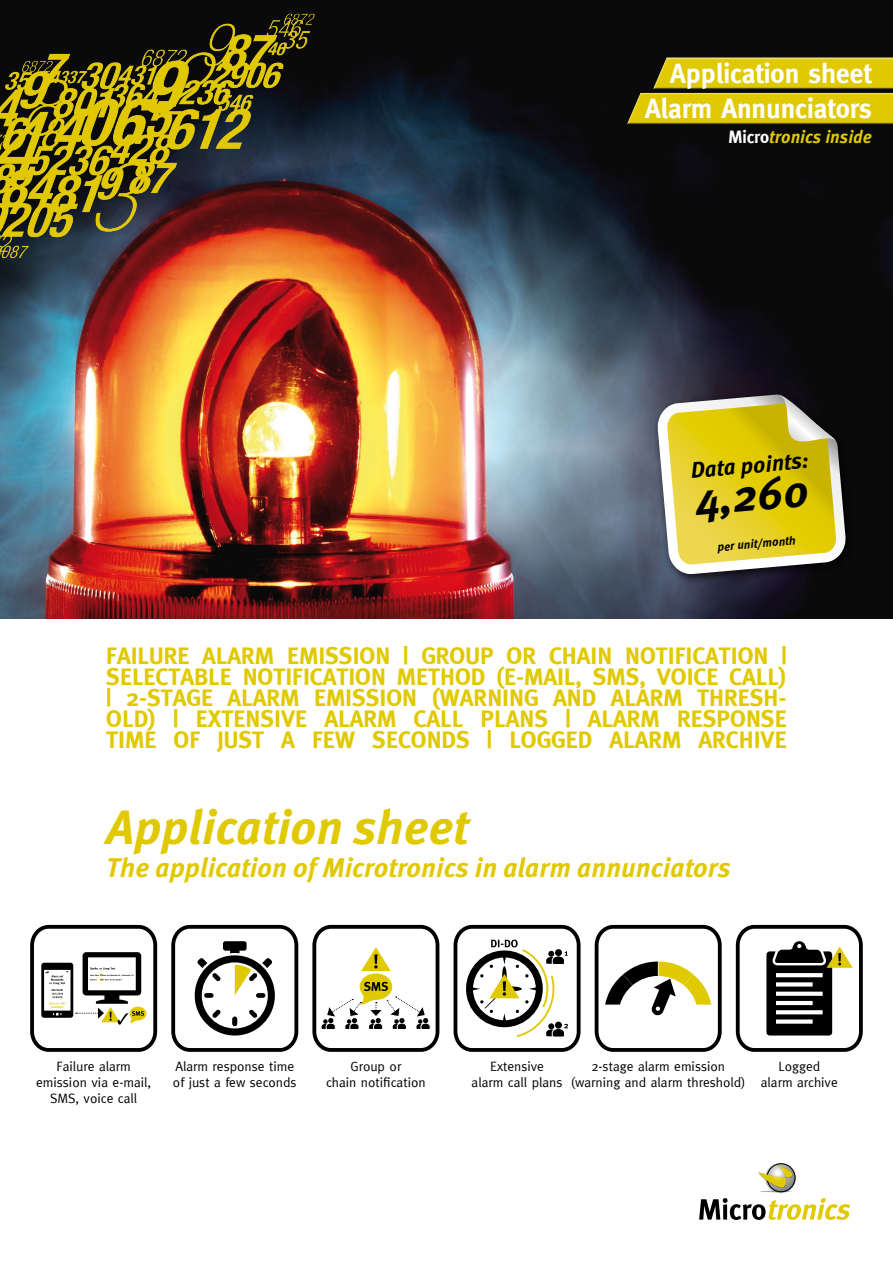
<style>
.page{position:relative;width:893px;height:1263px;background:#fff}
.page>*{position:absolute;margin:0;border:0;box-sizing:border-box;transform-origin:0 0}
.t1{font:italic 700 48px "Meta Pro";color:#e1c900}
.t2{font:italic 700 45px "Meta Pro";color:#000}
.t3{font:700 28.2px/35.5px "Meta";color:#fff;text-align:right}
.t4{font:italic 700 27px "Meta Pro";color:#e1c900}
.t5{font:700 24px/21px "Meta";color:#e1c900;text-align:justify}
.t6{font:italic 700 22.5px "Meta Pro";color:#000}
.t7{font:italic 700 18px "Meta Pro";color:#e1c900}
.t8{font:13.5px/16.2px "Meta";color:#000;text-align:center}
.t9{font:italic 700 12px "Meta Pro";color:#000}
.s1{font-family:"Meta";font-style:normal;color:#fff}
</style>
<div class="page">
<div style="left:595px;top:925px;width:127px;height:127px;border:4px solid #000;border-radius:18px"></div>
<img style="left:0;top:0;width:893px;height:619px">
<img style="left:0;top:0;width:366px;height:379px">
<div style="left:651px;top:55px;width:242px;height:35px;background:#0a0a0a"></div>
<svg style="left:627px;top:57px;width:266px;height:34px;background:#b4a107"></svg>
<div style="left:624px;top:91px;width:269px;height:34px;background:#0a0a0a"></div>
<div style="left:625px;top:92px;width:268px;height:33px;background:#000;opacity:.75"></div>
<img style="left:768px;top:1173px;width:28px;height:20px">
<svg style="left:699px;top:1198px;width:151px;height:22px"></svg>
<svg style="left:759px;top:1165px;width:36px;height:27px"></svg>
<svg style="left:763px;top:1158px;width:28px;height:29px"></svg>
<div style="left:30px;top:925px;width:127px;height:127px;border:4px solid #000;border-radius:18px"></div>
<div style="left:171px;top:925px;width:127px;height:127px;border:4px solid #000;border-radius:18px"></div>
<div style="left:312px;top:925px;width:127px;height:127px;border:4px solid #000;border-radius:18px"></div>
<div style="left:454px;top:925px;width:127px;height:127px;border:4px solid #000;border-radius:18px"></div>
<div style="left:653px;top:390px;width:204px;height:195px;background:#000;opacity:.75"></div>
<svg style="left:658px;top:395px;width:189px;height:179px;background:#c6b742"></svg>
<div style="left:736px;top:925px;width:127px;height:127px;border:4px solid #000;border-radius:18px"></div>
<svg style="left:466px;top:939px;width:102px;height:99px"></svg>
<svg style="left:322px;top:947px;width:108px;height:83px"></svg>
<svg style="left:766px;top:941px;width:87px;height:94px"></svg>
<svg style="left:41px;top:952px;width:105px;height:72px"></svg>
<svg style="left:605px;top:961px;width:106px;height:55px"></svg>
<svg style="left:195px;top:941px;width:80px;height:94px"></svg>
<div style="left:256px;top:993px;width:9px;height:5px;background:#000;border-radius:2px"></div>
<p class="t3" style="left:645px;top:55px;width:229px">APPLICATION SHEET<br>ALARM ANNUNCIATORS</p>
<p class="t7" style="left:728px;top:125px;width:145px"><span class="s1">MICRO</span>tronics inside</p>
<p class="t6" style="left:689px;top:456px;width:120px;rotate:-5deg">Data points:</p>
<h2 class="t2" style="left:693px;top:471px;width:115px;rotate:-5deg">4,260</h2>
<p class="t9" style="left:717px;top:539px;width:80px;rotate:-5deg">per unit/month</p>
<p class="t5" style="left:106px;top:645px;width:682px">FAILURE ALARM EMISSION | GROUP OR CHAIN NOTIFICATION | SELECTABLE NOTIFICATION METHOD (E-MAIL, SMS, VOICE CALL) | 2-STAG E ALARM EMISSION (WARNING AND ALARM THRESH-OLD) | EXTENSIVE ALARM CALL PLANS | ALARM RESPONSE TIME OF JUST A FEW SECONDS | LOGG ED ALARM ARCHIVE</p>
<h1 class="t1" style="left:106px;top:797px;width:363px">Application sheet</h1>
<p class="t4" style="left:106px;top:850px;width:626px">The application of Microtronics in alarm annunciators</p>
<p class="t8" style="left:36px;top:1058px;width:116px">Failure alarm emission via e-mail,<br>SMS, voice call</p>
<p class="t8" style="left:173px;top:1058px;width:125px;text-align:left">Alarm response time of just a few seconds</p>
<p class="t8" style="left:326px;top:1058px;width:101px">Group or<br>chain notification</p>
<p class="t8" style="left:472px;top:1058px;width:92px">Extensive<br>alarm call plans</p>
<p class="t8" style="left:571px;top:1058px;width:176px">2-stage alarm emission (warning and alarm threshold)</p>
<p class="t8" style="left:761px;top:1058px;width:79px">Logged alarm archive</p>
</div>
